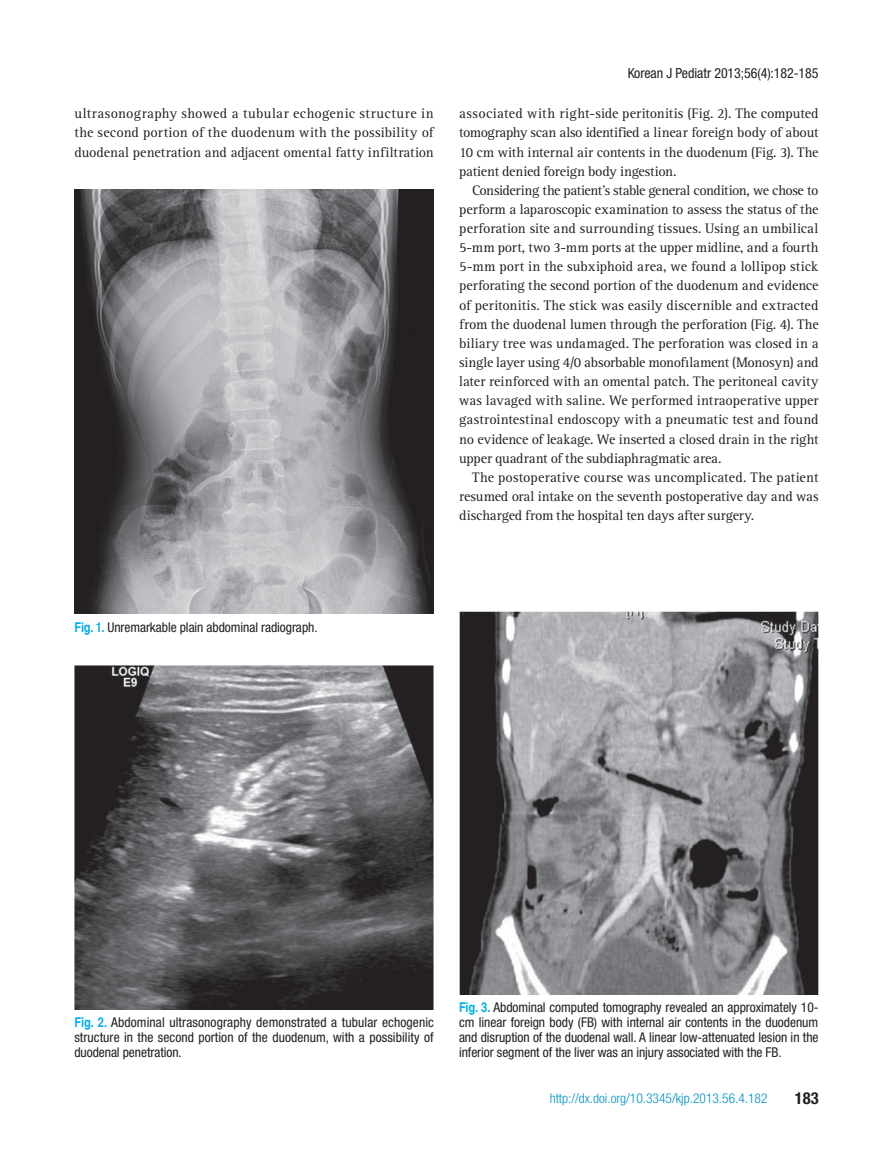
<style>
.page{position:relative;width:893px;height:1170px;background:#fff}
.page>*{position:absolute;margin:0;border:0;box-sizing:border-box;transform-origin:0 0}
.t1{font:700 condensed 16.5px "Helvetica Neue";color:#231f20}
.t2{font:14.25px/19px "Rotis Serif Std";letter-spacing:-.01em;color:#231f20;text-align:justify}
.t3{font:condensed 13.95px "Helvetica Neue";letter-spacing:-.005em;color:#231f20}
.t4{font:condensed 13.5px/15px "Helvetica Neue";letter-spacing:-.005em;color:#231f20;text-align:justify}
.t5{font:300 condensed 13.5px "Helvetica Neue";color:#0092c8}
.s1{font-family:"Helvetica";font-weight:700;color:#00aeef}
</style>
<div class="page">
<img style="left:75px;top:189px;width:359px;height:424px">
<img style="left:75px;top:666px;width:359px;height:343px">
<img style="left:459px;top:611px;width:359px;height:383px">
<p class="t3" style="left:628px;top:65px;width:192px">Korean J Pediatr 2013;56(4):182-185</p>
<p class="t2" style="left:74px;top:104px;width:361px">ultrasonography showed a tubular echogenic structure in the second portion of the duodenum with the possibility of duodenal penetration and adjacent omental fatty infiltration</p>
<p class="t2" style="left:459px;top:104px;width:361px">associated with right-side peritonitis (Fig. 2). The computed tomography scan also identified a linear foreign body of about 10 cm with internal air contents in the duodenum (Fig. 3). The patient denied foreign body ingestion.</p>
<p class="t2" style="left:459px;top:181px;width:361px;text-indent:13px">Considering the patient's stable general condition, we chose to perform a laparoscopic examination to assess the status of the perforation site and surrounding tissues. Using an umbilical 5-mm port, two 3-mm ports at the upper midline, and a fourth 5-mm port in the subxiphoid area, we found a lollipop stick perforating the second portion of the duodenum and evidence of peritonitis. The stick was easily discernible and extracted from the duodenal lumen through the perforation (Fig. 4). The biliary tree was undamaged. The perforation was closed in a single layer using 4/0 absorbable monofilament (Monosyn) and later reinforced with an omental patch. The peritoneal cavity was lavaged with saline. We performed intraoperative upper gastrointestinal endoscopy with a pneumatic test and found no evidence of leakage. We inserted a closed drain in the right upper quadrant of the subdiaphragmatic area.</p>
<p class="t2" style="left:459px;top:468px;width:361px;text-indent:13px">The postoperative course was uncomplicated. The patient resumed oral intake on the seventh postoperative day and was discharged from the hospital ten days after surgery.</p>
<p class="t4" style="left:75px;top:619px;width:245px"><span class="s1">Fig. 1.</span> Unremarkable plain abdominal radiograph.</p>
<p class="t4" style="left:74px;top:1014px;width:361px"><span class="s1">Fig. 2.</span> Abdominal ultrasonography demonstrated a tubular echogenic structure in the second portion of the duodenum, with a possibility of duodenal penetration.</p>
<p class="t4" style="left:459px;top:999px;width:361px"><span class="s1">Fig. 3.</span> Abdominal computed tomography revealed an approximately 10- cm linear foreign body (FB) with internal air contents in the duodenum and disruption of the duodenal wall. A linear low-attenuated lesion in the inferior segment of the liver was an injury associated with the FB.</p>
<p class="t5" style="left:550px;top:1090px;width:219px">http://dx.doi.org/10.3345/kjp.2013.56.4.182</p>
<p class="t1" style="left:795px;top:1087px;width:25px">183</p>
</div>
